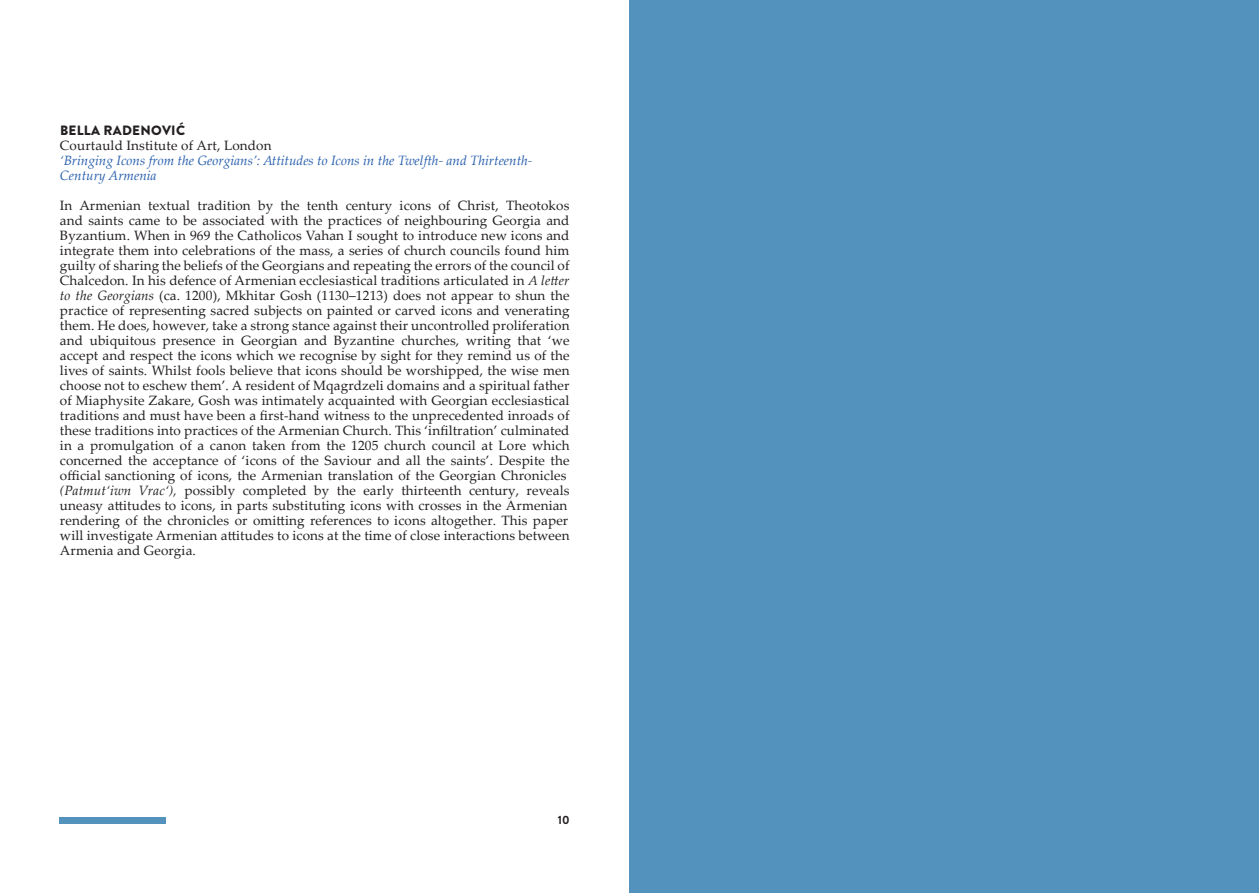
<style>
.page{position:relative;width:1259px;height:893px;background:#fff}
.page>*{position:absolute;margin:0;border:0;box-sizing:border-box;transform-origin:0 0}
.t1{font:13.5px/15px "Palatino Linotype";letter-spacing:.01em;color:#231f20}
.t2{font:italic 13.5px/15px "Palatino Linotype";color:#275eac}
.t3{font:900 13.5px "Brandon Grotesque";letter-spacing:.02em;color:#231f20}
.t4{font:700 12px "Brandon Grotesque";color:#231f20}
.s1{font-style:italic}
</style>
<div class="page">
<div style="left:60px;top:817px;width:106px;height:7px;background:#5292bd"></div>
<div style="left:629px;top:0;width:630px;height:893px;background:#5292bd"></div>
<p class="t3" style="left:60px;top:121px;width:127px">BELLA RADENOVIĆ</p>
<p class="t1" style="left:60px;top:137px;width:213px">Courtauld Institute of Art, London</p>
<p class="t2" style="left:60px;top:152px;width:474px">‘Bringing Icons from the Georgians’: Attitudes to Icons in the Twelfth- and Thirteenth-<br>Century Armenia</p>
<p class="t1" style="left:60px;top:197px;width:511px">In Armenian textual tradition by the tenth century icons of Christ, Theotokos and saints came to be associated with the practices of neighbouring Georgia and Byzantium. When in 969 the Catholicos Vahan I sought to introduce new icons and integrate them into celebrations of the mass, a series of church councils found him guilty of sharing the beliefs of the Georgians and repeating the errors of the council of Chalcedon. In his defence of Armenian ecclesiastical traditions articulated in <span class="s1">A letter to the Georgians</span> (ca. 1200), Mkhitar Gosh (1130–1213) does not appear to shun the practice of representing sacred subjects on painted or carved icons and venerating them. He does, however, take a strong stance against their uncontrolled proliferation and ubiquitous presence in Georgian and Byzantine churches, writing that ‘we accept and respect the icons which we recognise by sight for they remind us of the lives of saints. Whilst fools believe that icons should be worshipped, the wise men choose not to eschew them’. A resident of Mqagrdzeli domains and a spiritual father of Miaphysite Zakare, Gosh was intimately acquainted with Georgian ecclesiastical traditions and must have been a first-hand witness to the unprecedented inroads of these traditions into practices of the Armenian Church. This ‘infiltration’ culminated in a promulgation of a canon taken from the 1205 church council at Lore which concerned the acceptance of ‘icons of the Saviour and all the saints’. Despite the official sanctioning of icons, the Armenian translation of the Georgian Chronicles <span class="s1">(Patmut‘iwn Vrac‘),</span> possibly completed by the early thirteenth century, reveals uneasy attitudes to icons, in parts substituting icons with crosses in the Armenian rendering of the chronicles or omitting references to icons altogether. This paper will investigate Armenian attitudes to icons at the time of close interactions between Armenia and Georgia.</p>
<p class="t4" style="left:558px;top:812px;width:13px">10</p>
</div>
